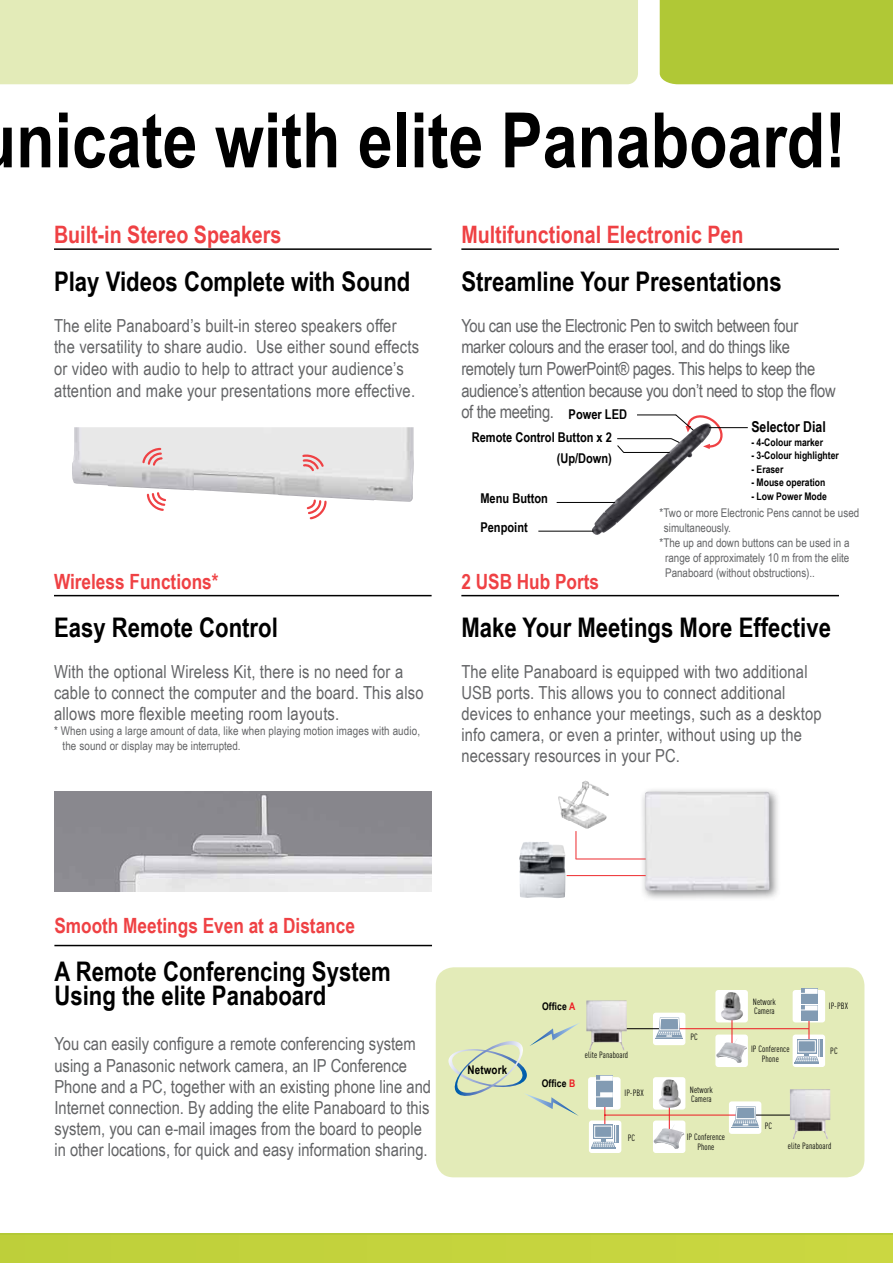
<style>
.page{position:relative;width:893px;height:1263px;background:#fff}
.page>*{position:absolute;margin:0;border:0;box-sizing:border-box;transform-origin:0 0}
.t1{font:700 76.5px "Arial Narrow";color:#000}
.t2{font:700 27px/24px "Arial Narrow";color:#000}
.t3{font:700 24px "Arial Narrow";color:#ef4144}
.t4{font:700 21px "Arial Narrow";color:#ef4144}
.t5{font:18px/21px "Arial Narrow";letter-spacing:.01em;color:#636466}
.t6{font:18px/21.6px "Arial Narrow";letter-spacing:-.02em;color:#636466}
.t7{font:700 15px "Arial Narrow";color:#000}
.t8{font:700 13.5px/22.5px "Arial Narrow";color:#000}
.t9{font:12px/15px "Arial Narrow";color:#636466}
.t10{font:700 12px "Arial Narrow";letter-spacing:.01em;color:#000}
.t11{font:700 10.5px "Arial Narrow";color:#000}
.t12{font:9px/10.5px "DIN Cond";letter-spacing:.01em;color:#000;text-align:center}
.s1{color:#ed1d24}
</style>
<div class="page">
<div style="left:0;top:0;width:638px;height:84px;background:#e3ebb8"></div>
<div style="left:660px;top:0;width:233px;height:84px;background:#b0c836"></div>
<div style="left:0;top:1233px;width:893px;height:30px;background:#c4d33d"></div>
<div style="left:436px;top:967px;width:428px;height:210px;background:#e3ebb8;border-radius:18px"></div>
<img style="left:592px;top:439px;width:103px;height:96px">
<hr style="left:637px;top:415px;width:39px;height:1px;background:#000">
<hr style="left:617px;top:438px;width:54px;height:1px;background:#000">
<svg style="left:670px;top:414px;width:55px;height:35px"></svg>
<hr style="left:623px;top:452px;width:47px;height:1px;background:#000">
<svg style="left:616px;top:444px;width:9px;height:9px"></svg>
<hr style="left:557px;top:502px;width:58px;height:1px;background:#000">
<hr style="left:538px;top:531px;width:55px;height:1px;background:#000">
<hr style="left:709px;top:427px;width:39px;height:1px;background:#000">
<hr style="left:54px;top:248px;width:378px;height:2px;background:#000">
<hr style="left:461px;top:248px;width:378px;height:2px;background:#000">
<hr style="left:54px;top:595px;width:378px;height:1px;background:#000">
<hr style="left:461px;top:595px;width:378px;height:1px;background:#000">
<hr style="left:54px;top:945px;width:378px;height:1px;background:#000">
<img style="left:72px;top:427px;width:342px;height:75px">
<svg style="left:141px;top:447px;width:187px;height:73px"></svg>
<img style="left:54px;top:792px;width:378px;height:99px">
<div style="left:640px;top:787px;width:141px;height:115px;background:#636466;opacity:.75"></div>
<img style="left:645px;top:792px;width:124px;height:99px">
<img style="left:558px;top:780px;width:51px;height:49px">
<img style="left:519px;top:842px;width:46px;height:56px">
<svg style="left:575px;top:831px;width:1px;height:28px"></svg>
<hr style="left:576px;top:858px;width:70px;height:1px;background:#ef4144">
<hr style="left:567px;top:875px;width:79px;height:1px;background:#ef4144">
<div style="left:588px;top:1077px;width:33px;height:32px;background:#fff;border-radius:3px"></div>
<div style="left:653px;top:1077px;width:32px;height:32px;background:#fff;border-radius:3px"></div>
<div style="left:653px;top:1013px;width:32px;height:32px;background:#fff;border-radius:3px"></div>
<div style="left:715px;top:990px;width:33px;height:32px;background:#fff;border-radius:3px"></div>
<div style="left:715px;top:1034px;width:33px;height:33px;background:#fff;border-radius:3px"></div>
<div style="left:793px;top:990px;width:32px;height:32px;background:#fff;border-radius:3px"></div>
<svg style="left:793px;top:1034px;width:32px;height:33px"></svg>
<div style="left:653px;top:1120px;width:32px;height:33px;background:#fff;border-radius:3px"></div>
<div style="left:589px;top:1120px;width:32px;height:33px;background:#fff;border-radius:3px"></div>
<hr style="left:808px;top:1010px;width:1px;height:34px;background:#ed1d24">
<hr style="left:667px;top:1028px;width:142px;height:1px;background:#ed1d24">
<hr style="left:614px;top:1028px;width:45px;height:1px;background:#000">
<hr style="left:731px;top:1010px;width:1px;height:37px;background:#ed1d24">
<img style="left:586px;top:1000px;width:41px;height:50px">
<div style="left:801px;top:988px;width:16px;height:16px;background:#829bb3"></div>
<div style="left:801px;top:1005px;width:16px;height:15px;background:#829bb3"></div>
<svg style="left:801px;top:989px;width:17px;height:5px"></svg>
<svg style="left:801px;top:1006px;width:17px;height:5px"></svg>
<svg style="left:448px;top:1023px;width:131px;height:93px"></svg>
<hr style="left:818px;top:1039px;width:4px;height:18px;background:#829bb3">
<svg style="left:795px;top:1039px;width:25px;height:24px"></svg>
<svg style="left:655px;top:1017px;width:28px;height:22px"></svg>
<img style="left:721px;top:992px;width:22px;height:28px">
<hr style="left:669px;top:1101px;width:1px;height:32px;background:#ed1d24">
<div style="left:729px;top:1101px;width:32px;height:33px;background:#fff;border-radius:3px"></div>
<img style="left:659px;top:1079px;width:22px;height:29px">
<img style="left:654px;top:1124px;width:30px;height:25px">
<img style="left:716px;top:1038px;width:31px;height:25px">
<hr style="left:604px;top:1114px;width:140px;height:1px;background:#ed1d24">
<hr style="left:741px;top:1114px;width:52px;height:1px;background:#000">
<svg style="left:732px;top:1106px;width:27px;height:22px"></svg>
<hr style="left:591px;top:1147px;width:24px;height:2px;background:#829bb3">
<div style="left:614px;top:1124px;width:5px;height:18px;background:#8aa1b8"></div>
<div style="left:596px;top:1075px;width:17px;height:16px;background:#829bb3"></div>
<div style="left:596px;top:1091px;width:17px;height:16px;background:#829bb3"></div>
<svg style="left:596px;top:1076px;width:17px;height:5px"></svg>
<svg style="left:591px;top:1092px;width:25px;height:55px"></svg>
<img style="left:790px;top:1089px;width:40px;height:50px">
<h1 class="t1" style="left:16px;top:82px;width:831px">nicate with elite Panaboard!</h1>
<h3 class="t3" style="left:54px;top:216px;width:229px">Built-in Stereo Speakers</h3>
<h2 class="t2" style="left:54px;top:268px;width:358px">Play Videos Complete with Sound</h2>
<p class="t5" style="left:54px;top:314px;width:367px;line-height:21.6px">The elite Panaboard’s built-in stereo speakers offer the versatility to share audio. Use either sound effects or video with audio to help to attract your audience’s attention and make your presentations more effective.</p>
<p class="t4" style="left:54px;top:566px;width:166px">Wireless Functions*</p>
<h2 class="t2" style="left:54px;top:614px;width:225px">Easy Remote Control</h2>
<p class="t5" style="left:54px;top:660px;width:371px">With the optional Wireless Kit, there is no need for a cable to connect the computer and the board. This also allows more flexible meeting room layouts.</p>
<p class="t9" style="left:63px;top:723px;width:359px;text-indent:-9px">* When using a large amount of data, like when playing motion images with audio, the sound or display may be interrupted.</p>
<h3 class="t3" style="left:461px;top:216px;width:284px">Multifunctional Electronic Pen</h3>
<h2 class="t2" style="left:461px;top:268px;width:322px">Streamline Your Presentations</h2>
<p class="t6" style="left:461px;top:314px;width:376px">You can use the Electronic Pen to switch between four marker colours and the eraser tool, and do things like remotely turn PowerPoint® pages. This helps to keep the audience’s attention because you don’t need to stop the flow of the meeting.</p>
<p class="t8" style="left:472px;top:403px;width:157px;text-indent:97px">Power LED<br>Remote Control Button x 2</p>
<p class="t8" style="left:557px;top:446px;width:57px">(Up/Down)</p>
<p class="t8" style="left:480px;top:483px;width:69px;line-height:29.1px">Menu Button<br>Penpoint</p>
<p class="t7" style="left:751px;top:416px;width:76px">Selector Dial</p>
<p class="t11" style="left:751px;top:434px;width:73px">- 4-Colour marker</p>
<p class="t11" style="left:751px;top:448px;width:89px">- 3-Colour highlighter</p>
<p class="t11" style="left:751px;top:461px;width:34px">- Eraser</p>
<p class="t11" style="left:751px;top:475px;width:76px">- Mouse operation</p>
<p class="t11" style="left:751px;top:488px;width:77px">- Low Power Mode</p>
<p class="t9" style="left:660px;top:505px;width:201px">*Two or more Electronic Pens cannot be used</p>
<p class="t9" style="left:664px;top:520px;width:69px">simultaneously.</p>
<p class="t9" style="left:660px;top:535px;width:191px">*The up and down buttons can be used in a</p>
<p class="t9" style="left:665px;top:550px;width:186px">range of approximately 10 m from the elite</p>
<p class="t9" style="left:665px;top:565px;width:151px">Panaboard (without obstructions)..</p>
<p class="t4" style="left:461px;top:566px;width:139px">2 USB Hub Ports</p>
<h2 class="t2" style="left:461px;top:614px;width:371px">Make Your Meetings More Effective</h2>
<p class="t5" style="left:461px;top:660px;width:362px">The elite Panaboard is equipped with two additional USB ports. This allows you to connect additional devices to enhance your meetings, such as a desktop info camera, or even a printer, without using up the necessary resources in your PC.</p>
<p class="t4" style="left:54px;top:910px;width:302px">Smooth Meetings Even at a Distance</p>
<h2 class="t2" style="left:54px;top:959px;width:338px">A Remote Conferencing System<br>Using the elite Panaboard</h2>
<p class="t5" style="left:54px;top:1033px;width:378px">You can easily configure a remote conferencing system using a Panasonic network camera, an IP Conference Phone and a PC, together with an existing phone line and Internet connection. By adding the elite Panaboard to this system, you can e-mail images from the board to people in other locations, for quick and easy information sharing.</p>
<p class="t10" style="left:468px;top:1060px;width:41px">Network</p>
<p class="t11" style="left:542px;top:998px;width:35px">Office <span class="s1">A</span></p>
<p class="t11" style="left:542px;top:1075px;width:35px">Office <span class="s1">B</span></p>
<p class="t12" style="left:585px;top:1050px;width:45px">elite Panaboard</p>
<p class="t12" style="left:624px;top:1088px;width:21px">IP-PBX</p>
<p class="t12" style="left:628px;top:1132px;width:9px">PC</p>
<p class="t12" style="left:690px;top:1031px;width:9px">PC</p>
<p class="t12" style="left:690px;top:1085px;width:25px;line-height:9px;text-align:left">Network<br>Camera</p>
<p class="t12" style="left:687px;top:1131px;width:40px">IP Conference<br>Phone</p>
<p class="t12" style="left:753px;top:997px;width:25px;line-height:9px;text-align:left">Network<br>Camera</p>
<p class="t12" style="left:751px;top:1043px;width:40px">IP Conference<br>Phone</p>
<p class="t12" style="left:765px;top:1120px;width:9px">PC</p>
<p class="t12" style="left:829px;top:1001px;width:21px">IP-PBX</p>
<p class="t12" style="left:830px;top:1046px;width:9px">PC</p>
<p class="t12" style="left:788px;top:1141px;width:45px">elite Panaboard</p>
</div>
